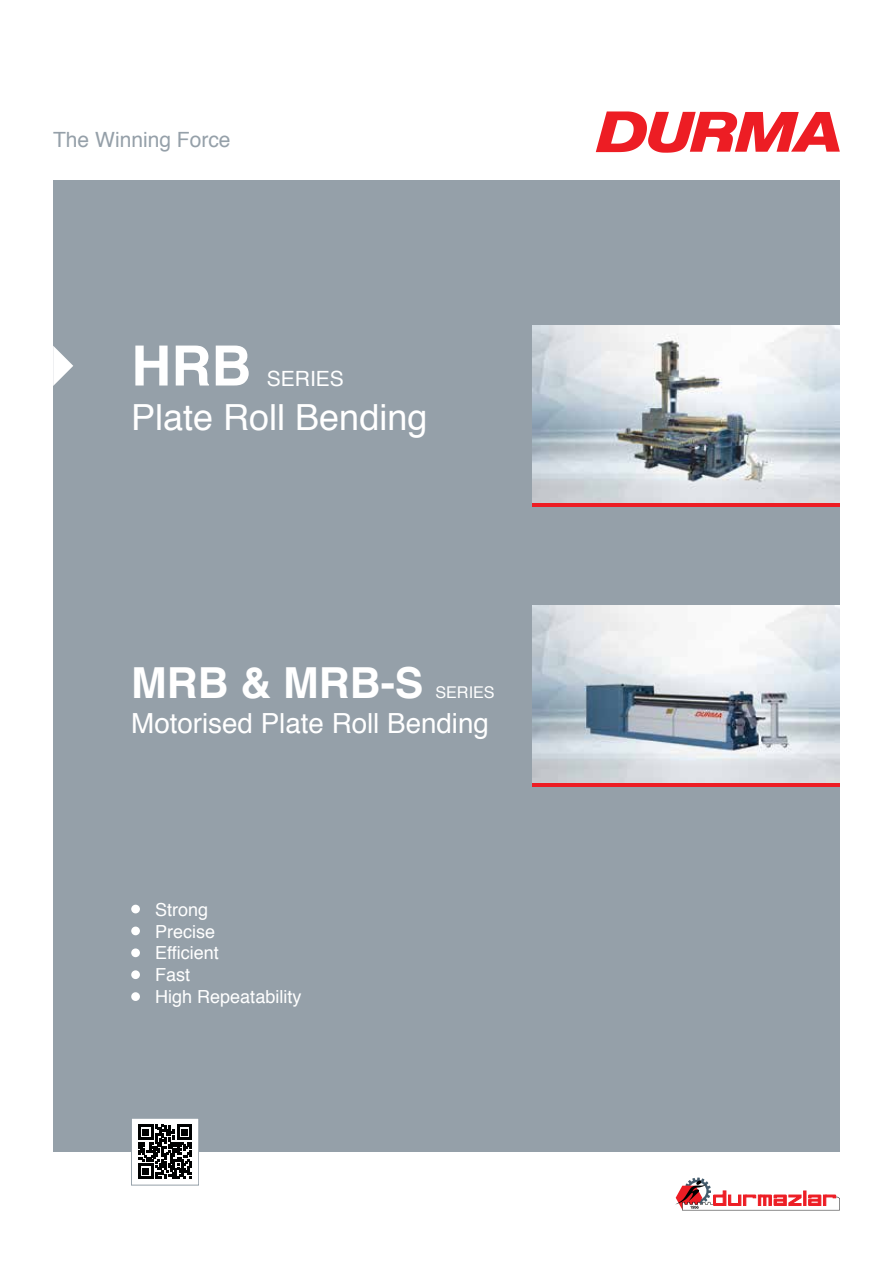
<style>
.page{position:relative;width:893px;height:1263px;background:#fff}
.page>*{position:absolute;margin:0;border:0;box-sizing:border-box;transform-origin:0 0}
.t1{font:700 55.5px "Helvetica";color:#fff}
.t2{font:700 42.75px "Helvetica";color:#fff}
.t3{font:36px "Helvetica";color:#fff}
.t4{font:27.75px "Helvetica";color:#fff}
.t5{font:21px "Helvetica";color:#95a0a9}
.t6{font:21px "Helvetica";color:#fff}
.t7{font:18px/21.6px "Helvetica";color:#fff}
.t8{font:16.2px "Helvetica";color:#fff}
</style>
<div class="page">
<div style="left:53px;top:180px;width:787px;height:972px;background:#95a0a9"></div>
<svg style="left:596px;top:111px;width:244px;height:42px"></svg>
<div style="left:131px;top:905px;width:9px;height:8px;background:#fff;border-radius:50%"></div>
<div style="left:131px;top:926px;width:9px;height:9px;background:#fff;border-radius:50%"></div>
<div style="left:131px;top:948px;width:9px;height:9px;background:#fff;border-radius:50%"></div>
<div style="left:131px;top:970px;width:9px;height:9px;background:#fff;border-radius:50%"></div>
<div style="left:131px;top:992px;width:9px;height:9px;background:#fff;border-radius:50%"></div>
<svg style="left:675px;top:1177px;width:165px;height:34px"></svg>
<div style="left:131px;top:1118px;width:68px;height:67px;background:#fff"></div>
<div style="left:131px;top:1118px;width:68px;height:67px;border:1px solid #95a0a9"></div>
<svg style="left:138px;top:1125px;width:54px;height:53px"></svg>
<svg style="left:53px;top:346px;width:20px;height:40px"></svg>
<hr style="left:532px;top:503px;width:308px;height:4px;background:#ed1d24">
<img style="left:532px;top:325px;width:308px;height:178px">
<hr style="left:532px;top:783px;width:308px;height:4px;background:#ed1d24">
<img style="left:532px;top:605px;width:308px;height:178px">
<p class="t5" style="left:53px;top:123px;width:179px">The Winning Force</p>
<h1 class="t1" style="left:131px;top:321px;width:122px">HRB</h1>
<p class="t6" style="left:267px;top:362px;width:79px">SERIES</p>
<h3 class="t3" style="left:131px;top:389px;width:298px">Plate Roll Bending</h3>
<h2 class="t2" style="left:131px;top:648px;width:294px">MRB &amp; MRB-S</h2>
<p class="t8" style="left:435px;top:679px;width:61px">SERIES</p>
<h3 class="t4" style="left:131px;top:702px;width:359px">Motorised Plate Roll Bending</h3>
<p class="t7" style="left:155px;top:900px;width:148px">Strong<br>Precise<br>Efficient<br>Fast<br>High Repeatability</p>
</div>
